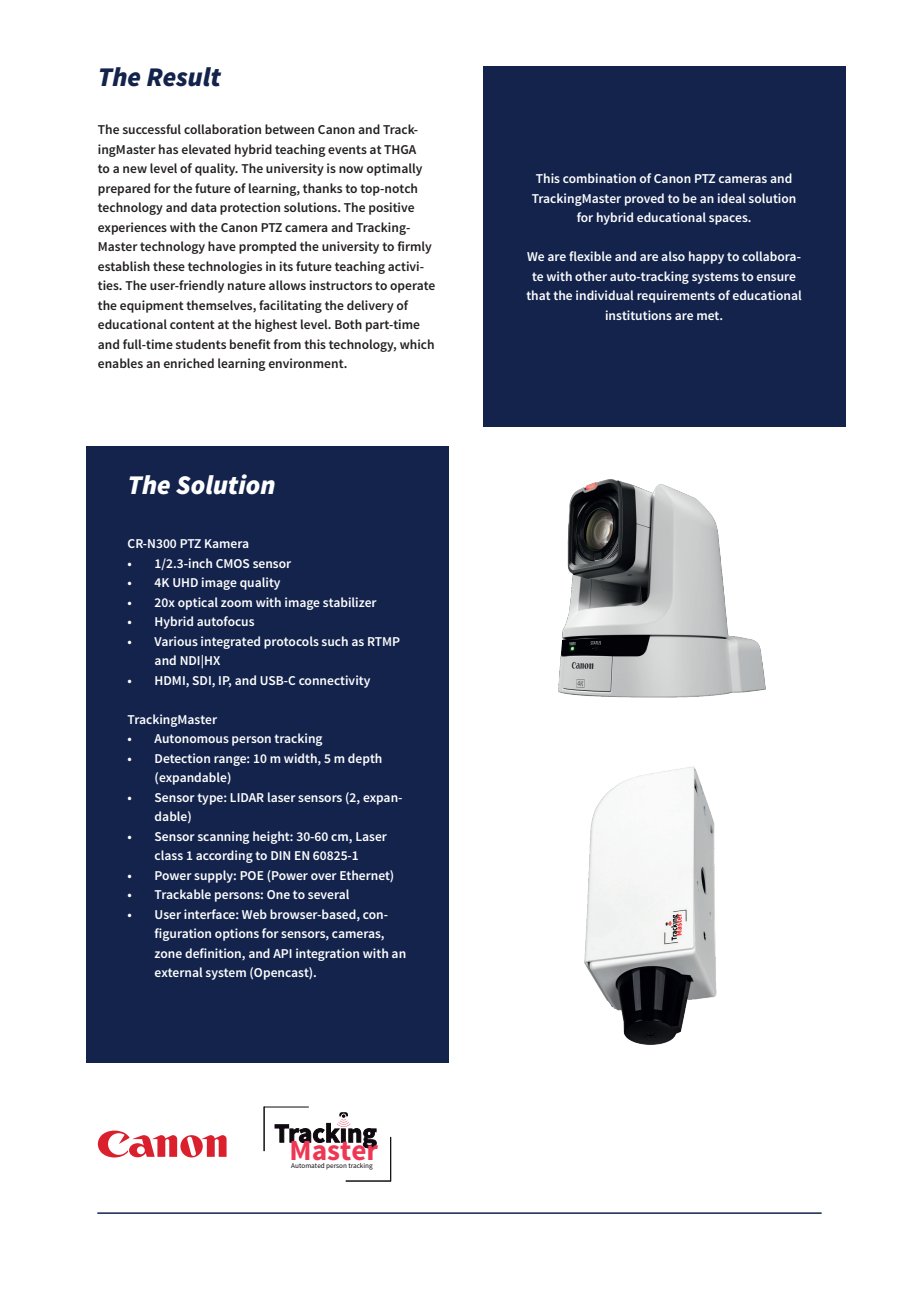
<style>
.page{position:relative;width:919px;height:1289px;background:#fff}
.page>*{position:absolute;margin:0;border:0;box-sizing:border-box;transform-origin:0 0}
.t1{font:700 29.1px "Source Sans Pro";color:#ee3752}
.t2{font:italic 900 27px "Source Sans Pro";color:#fff}
.t3{font:italic 900 27px "Source Sans Pro";color:#13234c}
.t4{font:600 13.5px/19.5px "Source Sans Pro";color:#fff}
.t5{font:600 13.5px/19.5px "Source Sans Pro";color:#231f20}
.t6{font:7.2px "Source Sans Pro";color:#0f0a10}
</style>
<div class="page">
<div style="left:483px;top:66px;width:362px;height:361px;background:#13234c"></div>
<div style="left:86px;top:446px;width:362px;height:617px;background:#13234c"></div>
<svg style="left:98px;top:1130px;width:128px;height:27px"></svg>
<hr style="left:264px;top:1106px;width:1px;height:45px;background:#0f0a10">
<hr style="left:264px;top:1106px;width:45px;height:1px;background:#0f0a10">
<svg style="left:275px;top:1112px;width:101px;height:36px"></svg>
<hr style="left:390px;top:1136px;width:1px;height:45px;background:#0f0a10">
<hr style="left:346px;top:1180px;width:45px;height:1px;background:#0f0a10">
<hr style="left:98px;top:1212px;width:723px;height:1px;background:#13234c">
<img style="left:584px;top:766px;width:133px;height:279px">
<img style="left:558px;top:479px;width:208px;height:219px">
<h2 class="t3" style="left:98px;top:60px;width:125px">The Result</h2>
<p class="t5" style="left:98px;top:120px;width:339px">The successful collaboration between Canon and Track&shy;ingMaster has elevated hybrid teaching events at THGA<br>to a new level of quality. The university is now optimally prepared for the future of learning, thanks to top-notch technology and data protection solutions. The positive experiences with the Canon PTZ camera and Tracking-Master technology have prompted the university to firmly establish these technologies in its future teaching activi&shy;ties. The user-friendly nature allows instructors to operate the equipment themselves, facilitating the delivery of educational content at the highest level. Both part-time and full-time students benefit from this technology, which enables an enriched learning environment.</p>
<h2 class="t2" style="left:128px;top:468px;width:149px">The Solution</h2>
<p class="t4" style="left:128px;top:534px;width:123px">CR-N300 PTZ Kamera</p>
<p class="t4" style="left:128px;top:554px;width:165px">• 1/2.3-inch CMOS sensor</p>
<p class="t4" style="left:128px;top:573px;width:154px">• 4K UHD image quality</p>
<p class="t4" style="left:128px;top:593px;width:250px">• 20x optical zoom with image stabilizer</p>
<p class="t4" style="left:128px;top:612px;width:128px">• Hybrid autofocus</p>
<p class="t4" style="left:155px;top:632px;width:247px;text-indent:-27px">• Various integrated protocols such as RTMP and NDI|HX</p>
<p class="t4" style="left:128px;top:671px;width:244px">• HDMI, SDI, IP, and USB-C connectivity</p>
<p class="t4" style="left:128px;top:710px;width:91px">TrackingMaster</p>
<p class="t4" style="left:128px;top:729px;width:196px">• Autonomous person tracking</p>
<p class="t4" style="left:155px;top:749px;width:229px;text-indent:-27px">• Detection range: 10 m width, 5 m depth (expandable)</p>
<p class="t4" style="left:155px;top:788px;width:249px;text-indent:-27px">• Sensor type: LIDAR laser sensors (2, expan&shy;dable)</p>
<p class="t4" style="left:128px;top:827px;width:261px;text-align:center">• Sensor scanning height: 30-60 cm, Laser class 1 according to DIN EN 60825-1</p>
<p class="t4" style="left:128px;top:866px;width:268px">• Power supply: POE (Power over Ethernet)</p>
<p class="t4" style="left:128px;top:885px;width:223px">• Trackable persons: One to several</p>
<p class="t4" style="left:155px;top:905px;width:253px;text-indent:-27px">• User interface: Web browser-based, con&shy;figuration options for sensors, cameras, zone definition, and API integration with an external system (Opencast).</p>
<h1 class="t1" style="left:289px;top:1131px;width:90px">Master</h1>
<p class="t6" style="left:291px;top:1161px;width:83px">Automated person tracking</p>
<p class="t4" style="left:531px;top:169px;width:266px;text-align:center">This combination of Canon PTZ cameras and<br>TrackingMaster proved to be an ideal solution for hybrid educational spaces.</p>
<p class="t4" style="left:526px;top:247px;width:277px;text-align:center">We are flexible and are also happy to collabora&shy;te with other auto-tracking systems to ensure that the individual requirements of educational institutions are met.</p>
</div>
